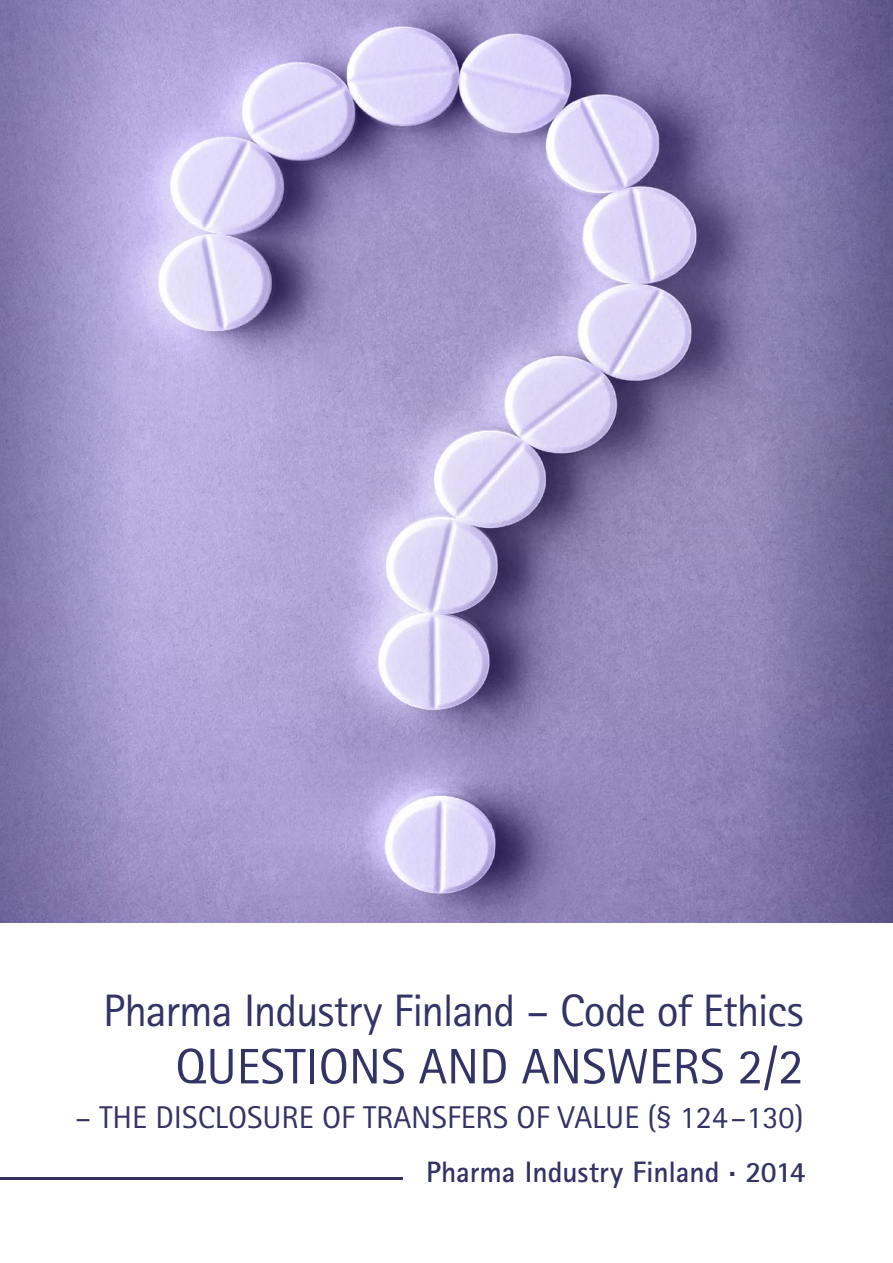
<style>
.page{position:relative;width:893px;height:1263px;background:#fff}
.page>*{position:absolute;margin:0;border:0;box-sizing:border-box;transform-origin:0 0}
.t1{font:49.95px "Rotis Sans Serif";color:#336}
.t2{font:45.6px "Rotis Sans Serif";letter-spacing:-.025em;color:#336}
.t3{font:31.5px "Rotis Sans Serif";color:#336}
.t4{font:700 29.55px "Rotis Sans Serif";letter-spacing:-.005em;color:#336}
</style>
<div class="page">
<img style="left:168px;top:0;width:551px;height:923px">
<hr style="left:0;top:1177px;width:403px;height:3px;background:#336">
<svg style="left:0;top:0;width:168px;height:923px;background:#9b91c5"></svg>
<svg style="left:719px;top:0;width:174px;height:923px;background:#7c72a4"></svg>
<h2 class="t2" style="left:103px;top:983px;width:702px">Pharma Industry Finland – Code of Ethics</h2>
<h1 class="t1" style="left:175px;top:1037px;width:630px">QUESTIONS AND ANSWERS 2/2</h1>
<p class="t3" style="left:75px;top:1099px;width:730px">– THE DISCLOSURE OF TRANSFERS OF VALUE (§ 124–130)</p>
<p class="t4" style="left:426px;top:1153px;width:381px">Pharma Industry Finland . 2014</p>
</div>
